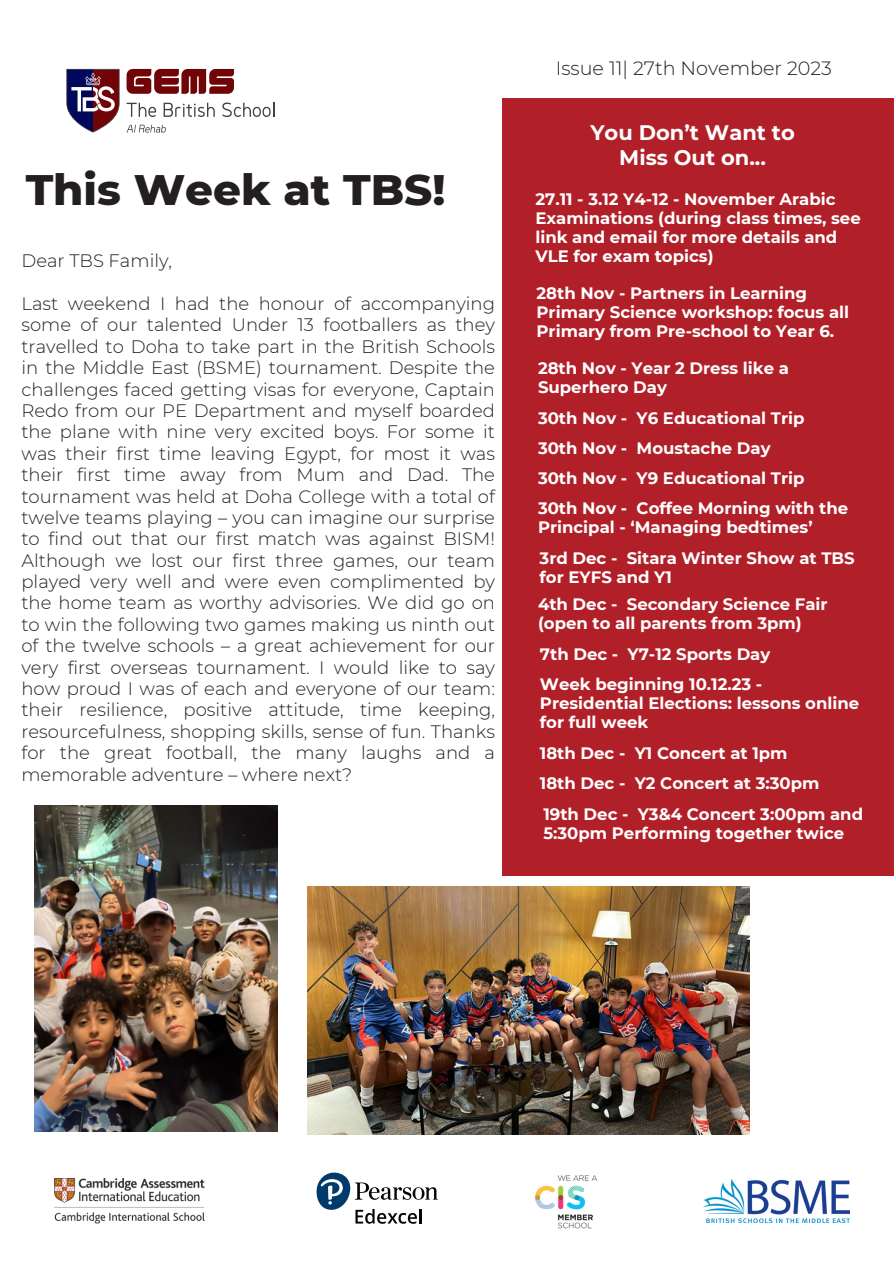
<style>
.page{position:relative;width:894px;height:1264px;background:#fff}
.page>*{position:absolute;margin:0;border:0;box-sizing:border-box;transform-origin:0 0}
.t1{font:800 43.5px "Montserrat";color:#231f20}
.t2{font:700 21px/24.8px "Montserrat";color:#fff;text-align:center}
.t3{font:300 19.2px "Montserrat";color:#231f20}
.t4{font:300 18px/21.3px "Montserrat";color:#231f20;text-align:justify}
.t5{font:700 16.5px/19.2px "Montserrat";color:#fff}
</style>
<div class="page">
<img style="left:535px;top:1175px;width:62px;height:54px">
<img style="left:54px;top:1178px;width:150px;height:45px">
<img style="left:703px;top:1179px;width:146px;height:43px">
<svg style="left:126px;top:69px;width:108px;height:25px;background:#8d3738"></svg>
<svg style="left:126px;top:125px;width:40px;height:8px"></svg>
<svg style="left:126px;top:103px;width:30px;height:14px"></svg>
<svg style="left:163px;top:103px;width:52px;height:14px"></svg>
<svg style="left:222px;top:102px;width:52px;height:15px"></svg>
<svg style="left:66px;top:69px;width:53px;height:63px"></svg>
<svg style="left:316px;top:1172px;width:121px;height:51px"></svg>
<div style="left:502px;top:98px;width:391px;height:777px;background:#b12029"></div>
<img style="left:35px;top:805px;width:243px;height:326px">
<img style="left:308px;top:886px;width:441px;height:248px">
<p class="t1" style="left:26px;top:163px;width:421px">This Week at TBS!</p>
<p class="t4" style="left:21px;top:250px;width:152px">Dear TBS Family,</p>
<p class="t4" style="left:21px;top:293px;width:475px">Last weekend I had the honour of accompanying some of our talented Under 13 footballers as they travelled to Doha to take part in the British Schools in the Middle East (BSME) tournament. Despite the challenges faced getting visas for everyone, Captain Redo from our PE Department and myself boarded the plane with nine very excited boys. For some it was their first time leaving Egypt, for most it was their first time away from Mum and Dad. The tournament was held at Doha College with a total of twelve teams playing – you can imagine our surprise to find out that our first match was against BISM!<br>Although we lost our first three games, our team played very well and were even complimented by the home team as worthy advisories. We did go on to win the following two games making us ninth out of the twelve schools – a great achievement for our very first overseas tournament. I would like to say how proud I was of each and everyone of our team: their resilience, positive attitude, time keeping, resourcefulness, shopping skills, sense of fun. Thanks for the great football, the many laughs and a memorable adventure – where next?</p>
<p class="t3" style="left:555px;top:57px;width:277px">Issue 11| 27th November 2023</p>
<p class="t2" style="left:590px;top:120px;width:206px">You Don’t Want to<br>Miss Out on...</p>
<p class="t5" style="left:535px;top:189px;width:327px">27.11 - 3.12 Y4-12 - November Arabic<br>Examinations (during class times, see link and email for more details and<br>VLE for exam topics)</p>
<p class="t5" style="left:536px;top:283px;width:314px">28th Nov - Partners in Learning<br>Primary Science workshop: focus all<br>Primary from Pre-school to Year 6.</p>
<p class="t5" style="left:538px;top:359px;width:252px">28th Nov - Year 2 Dress like a<br>Superhero Day</p>
<p class="t5" style="left:538px;top:408px;width:268px">30th Nov - Y6 Educational Trip</p>
<p class="t5" style="left:538px;top:438px;width:234px">30th Nov - Moustache Day</p>
<p class="t5" style="left:538px;top:468px;width:268px">30th Nov - Y9 Educational Trip</p>
<p class="t5" style="left:538px;top:499px;width:311px">30th Nov - Coffee Morning with the<br>Principal - ‘Managing bedtimes’</p>
<p class="t5" style="left:539px;top:548px;width:316px">3rd Dec - Sitara Winter Show at TBS for EYFS and Y1</p>
<p class="t5" style="left:538px;top:594px;width:291px">4th Dec - Secondary Science Fair (open to all parents from 3pm)</p>
<p class="t5" style="left:539px;top:644px;width:232px">7th Dec - Y7-12 Sports Day</p>
<p class="t5" style="left:539px;top:674px;width:321px">Week beginning 10.12.23 -<br>Presidential Elections: lessons online for full week</p>
<p class="t5" style="left:539px;top:743px;width:249px">18th Dec - Y1 Concert at 1pm</p>
<p class="t5" style="left:539px;top:773px;width:281px">18th Dec - Y2 Concert at 3:30pm</p>
<p class="t5" style="left:543px;top:804px;width:321px">19th Dec - Y3&amp;4 Concert 3:00pm and<br>5:30pm Performing together twice</p>
</div>
